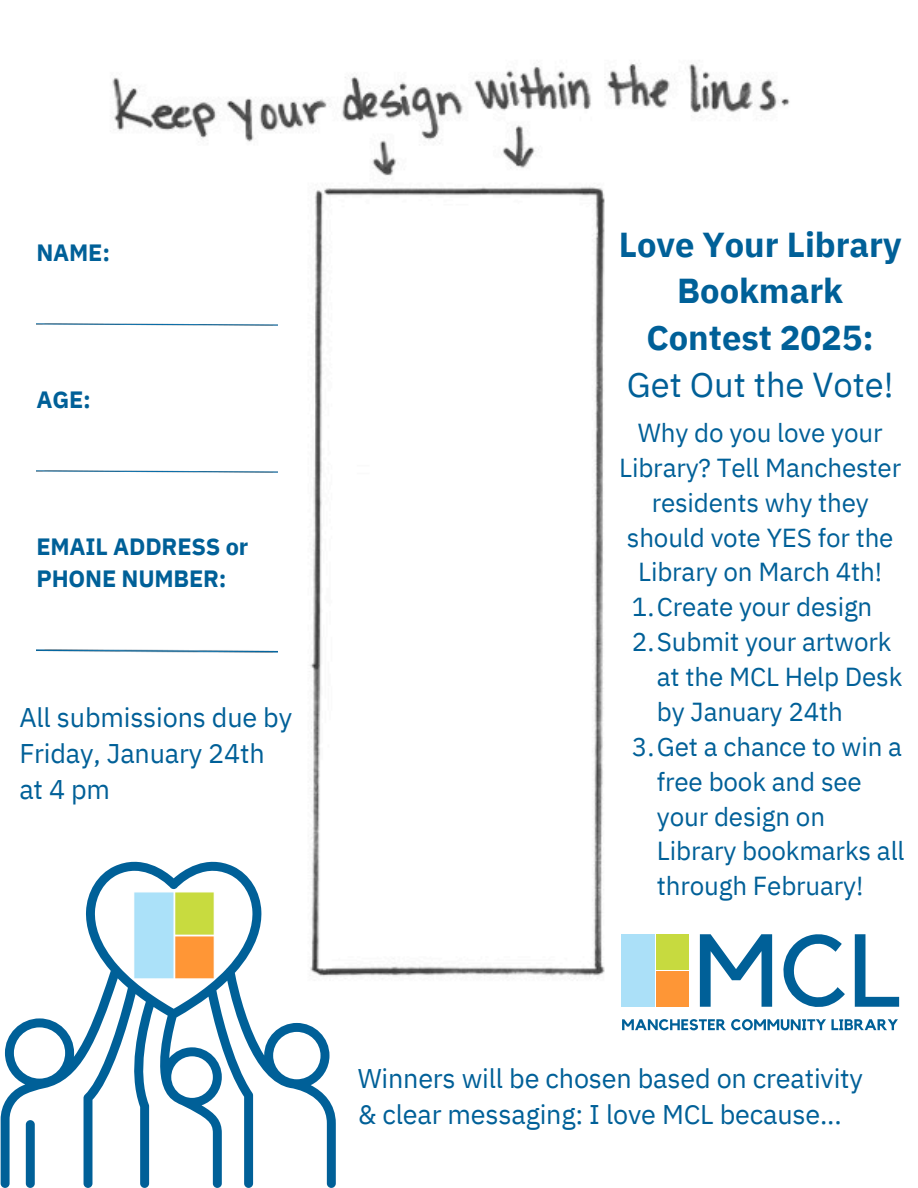
<style>
.page{position:relative;width:918px;height:1188px;background:#fff}
.page>*{position:absolute;margin:0;border:0;box-sizing:border-box;transform-origin:0 0}
.t1{font:700 34.5px/46.7px "IBM Plex Sans";color:#006098;text-align:center}
.t2{font:27px/36px "IBM Plex Sans";letter-spacing:-.005em;color:#006098}
.t3{font:25.95px/34.8px "IBM Plex Sans";letter-spacing:-.005em;color:#006098}
.t4{font:700 23.55px/32.7px "IBM Plex Sans";letter-spacing:-.005em;color:#006098}
.s1{font-weight:400}
</style>
<div class="page">
<img style="left:0;top:63px;width:900px;height:1122px">
<img style="left:36px;top:323px;width:241px;height:3px">
<img style="left:36px;top:470px;width:241px;height:2px">
<img style="left:36px;top:650px;width:241px;height:2px">
<svg style="left:1px;top:854px;width:335px;height:334px"></svg>
<div style="left:26px;top:1120px;width:9px;height:68px;background:#006098;border-radius:4px"></div>
<img style="left:126px;top:887px;width:96px;height:93px">
<div style="left:621px;top:934px;width:34px;height:73px;background:#abe0f8"></div>
<svg style="left:700px;top:934px;width:72px;height:73px"></svg>
<svg style="left:783px;top:934px;width:62px;height:74px"></svg>
<div style="left:656px;top:934px;width:33px;height:36px;background:#c7da3f"></div>
<div style="left:656px;top:971px;width:33px;height:36px;background:#fe9636"></div>
<svg style="left:855px;top:934px;width:44px;height:73px"></svg>
<svg style="left:622px;top:1019px;width:276px;height:12px"></svg>
<p class="t4" style="left:36px;top:235px;width:75px">NAME:</p>
<h3 class="t4" style="left:36px;top:382px;width:56px">AGE:</h3>
<h3 class="t4" style="left:36px;top:530px;width:214px">EMAIL ADDRESS or<br>PHONE NUMBER:</h3>
<p class="t2" style="left:19px;top:699px;width:274px">All submissions due by<br>Friday, January 24th at 4 pm</p>
<p class="t1" style="left:619px;top:220px;width:284px">Love Your Library<br>Bookmark<br>Contest 2025:<br><span class="s1">Get Out the Vote!</span></p>
<p class="t3" style="left:619px;top:415px;width:283px;text-align:center">Why do you love your<br>Library? Tell Manchester residents why they should vote YES for the<br>Library on March 4th!</p>
<p class="t3" style="left:632px;top:589px;width:242px">1.Create your design</p>
<h2 class="t3" style="left:657px;top:624px;width:247px;text-indent:-25px">2.Submit your artwork at the MCL Help Desk by January 24th</h2>
<p class="t3" style="left:657px;top:729px;width:249px;text-indent:-25px">3.Get a chance to win a free book and see your design on<br>Library bookmarks all through February!</p>
<p class="t2" style="left:358px;top:1060px;width:507px">Winners will be chosen based on creativity &amp; clear messaging: I love MCL because...</p>
</div>
